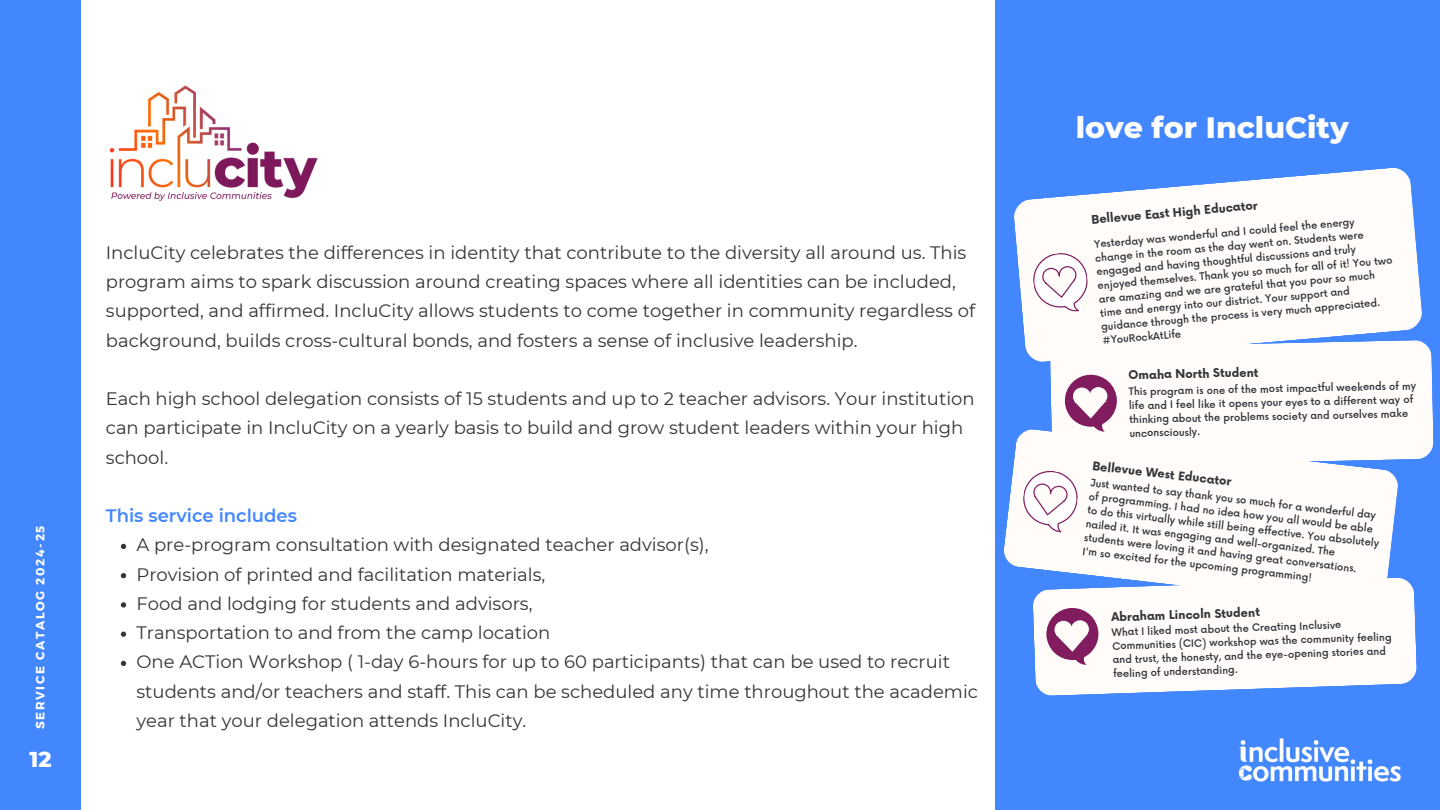
<style>
.page{position:relative;width:1440px;height:810px;background:#fff}
.page>*{position:absolute;margin:0;border:0;box-sizing:border-box;transform-origin:0 0}
.t1{font:800 30px "Montserrat";color:#fff}
.t2{font:800 22px "Montserrat";color:#fff}
.t3{font:18px/29.2px "Montserrat";color:#343439}
.t4{font:600 18px "Montserrat";color:#4387ff}
.t5{font:700 12px "Montserrat";letter-spacing:.135em;color:#fff}
.t6{font:700 11.7px "Now";color:#343439}
.t7{font:500 10.1px/13.9px "Now";color:#343439}
.t8{font:500 10px/13.8px "Now";color:#343439}
</style>
<div class="page">
<div style="left:996px;top:0;width:444px;height:810px;background:#4387ff"></div>
<div style="left:0;top:0;width:81px;height:810px;background:#4387ff"></div>
<img style="left:109px;top:85px;width:209px;height:116px">
<svg style="left:1014px;top:168px;width:408px;height:194px;fill:#fffcfa"></svg>
<svg style="left:1031px;top:250px;width:60px;height:66px"></svg>
<div style="left:1050px;top:340px;width:384px;height:120px;background:#fffcfa"></div>
<div style="left:1004px;top:428px;width:395px;height:150px;background:#fffcfa"></div>
<svg style="left:1019px;top:467px;width:62px;height:67px"></svg>
<svg style="left:1033px;top:578px;width:384px;height:118px"></svg>
<svg style="left:1063px;top:373px;width:56px;height:61px"></svg>
<svg style="left:121px;top:544px;width:5px;height:5px"></svg>
<svg style="left:121px;top:573px;width:5px;height:5px"></svg>
<svg style="left:121px;top:602px;width:5px;height:6px"></svg>
<svg style="left:121px;top:632px;width:5px;height:5px"></svg>
<svg style="left:121px;top:661px;width:5px;height:5px"></svg>
<img style="left:1238px;top:738px;width:163px;height:44px">
<svg style="left:1091px;top:479px;width:15px;height:9px"></svg>
<p class="t5" style="left:33px;top:729px;width:205px;rotate:-90deg">SERVICE CATALOG 2024-25</p>
<p class="t2" style="left:29px;top:746px;width:24px">12</p>
<p class="t3" style="left:106px;top:238px;width:871px">IncluCity celebrates the differences in identity that contribute to the diversity all around us. This program aims to spark discussion around creating spaces where all identities can be included, supported, and affirmed. IncluCity allows students to come together in community regardless of background, builds cross-cultural bonds, and fosters a sense of inclusive leadership.</p>
<h1 class="t3" style="left:106px;top:384px;width:870px">Each high school delegation consists of 15 students and up to 2 teacher advisors. Your institution can participate in IncluCity on a yearly basis to build and grow student leaders within your high school.</h1>
<p class="t4" style="left:106px;top:505px;width:193px">This service includes</p>
<h4 class="t3" style="left:136px;top:530px;width:574px">A pre-program consultation with designated teacher advisor(s),</h4>
<p class="t3" style="left:136px;top:560px;width:410px">Provision of printed and facilitation materials,</p>
<p class="t3" style="left:136px;top:589px;width:398px">Food and lodging for students and advisors,</p>
<h4 class="t3" style="left:136px;top:618px;width:415px">Transportation to and from the camp location</h4>
<p class="t3" style="left:136px;top:647px;width:843px">One ACTion Workshop ( 1-day 6-hours for up to 60 participants) that can be used to recruit students and/or teachers and staff. This can be scheduled any time throughout the academic year that your delegation attends IncluCity.</p>
<h4 class="t1" style="left:1076px;top:108px;width:274px">love for IncluCity</h4>
<p class="t6" style="left:1091px;top:213px;width:168px;rotate:-5deg">Bellevue East High Educator</p>
<p class="t8" style="left:1094px;top:238px;width:297px;rotate:-5deg">Yesterday was wonderful and I could feel the energy change in the room as the day went on. Students were engaged and having thoughtful discussions and truly enjoyed themselves. Thank you so much for all of it! You two are amazing and we are grateful that you pour so much time and energy into our district. Your support and guidance through the process is very much appreciated. #YouRockAtLife</p>
<h3 class="t6" style="left:1128px;top:368px;width:132px;rotate:-1deg">Omaha North Student</h3>
<p class="t7" style="left:1129px;top:385px;width:289px;rotate:-1deg">This program is one of the most impactful weekends of my life and I feel like it opens your eyes to a different way of thinking about the problems society and ourselves make unconsciously.</p>
<h3 class="t6" style="left:1093px;top:459px;width:141px;rotate:7deg">Bellevue West Educator</h3>
<h2 class="t8" style="left:1092px;top:475px;width:295px;text-indent:15px;rotate:7deg">t wanted to say thank you so much for a wonderful day of programming. I had no idea how you all would be able to do this virtually while still being effective. You absolutely nailed it. It was engaging and well-organized. The students were loving it and having great conversations.</h2>
<p class="t8" style="left:1084px;top:544px;width:232px;rotate:7deg">I'm so excited for the upcoming programming!</p>
<p class="t8" style="left:1112px;top:626px;width:281px;rotate:-2deg">What I liked most about the Creating Inclusive Communities (CIC) workshop was the community feeling and trust, the honesty, and the eye-opening stories and feeling of understanding.</p>
<p class="t6" style="left:1111px;top:611px;width:150px;rotate:-2deg">Abraham Lincoln Student</p>
</div>
